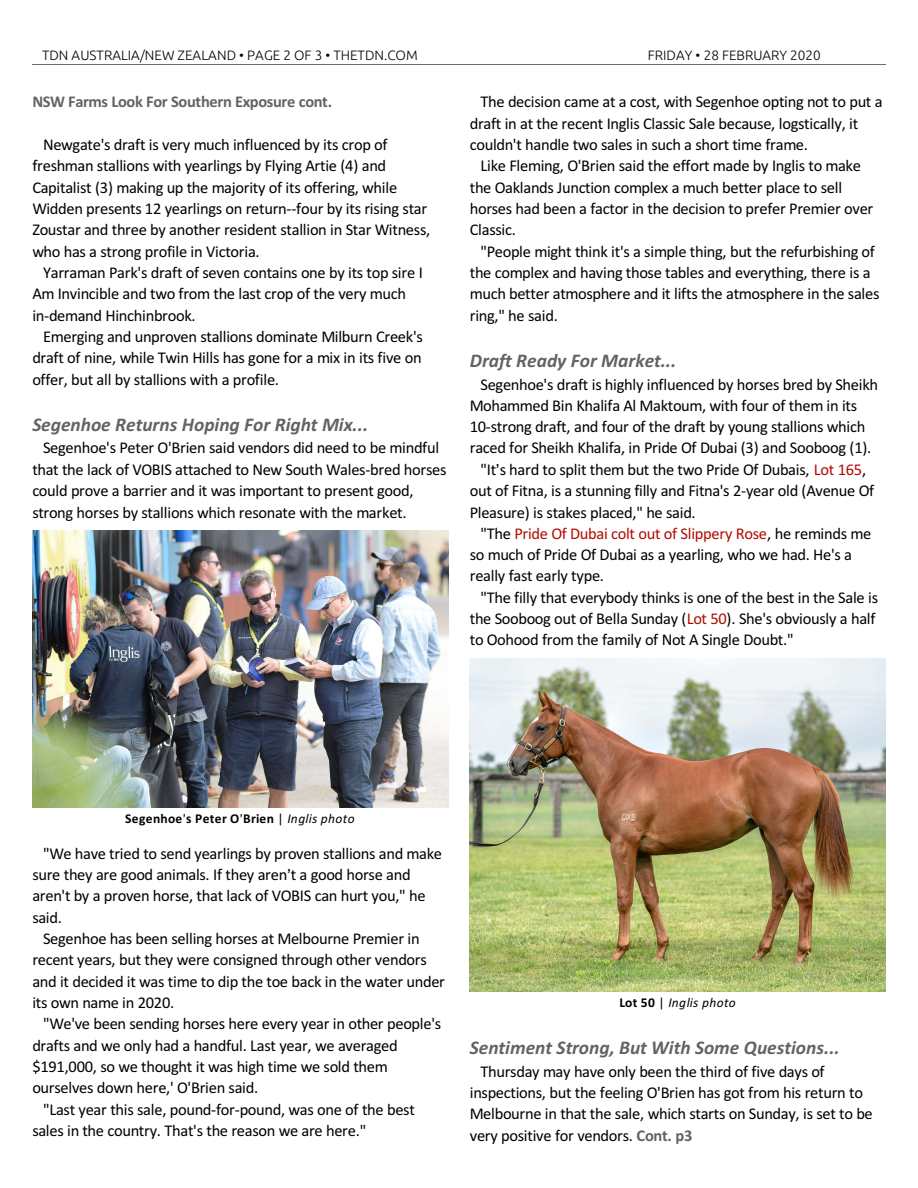
<style>
.page{position:relative;width:918px;height:1188px;background:#fff}
.page>*{position:absolute;margin:0;border:0;box-sizing:border-box;transform-origin:0 0}
.t1{font:italic 700 19.5px "Calibri";color:#636363}
.t2{font:16.5px/21.3px "Calibri";letter-spacing:-.02em;color:#000}
.t3{font:16.5px "Calibri";letter-spacing:-.02em;color:#b30a00}
.t4{font:700 16.5px "Calibri";letter-spacing:-.025em;color:#636363}
.t5{font:300 13.5px "Ubuntu";color:#000}
.t6{font:700 13.5px "Calibri";letter-spacing:.025em;color:#000}
.t7{font:italic 13.5px "Calibri";letter-spacing:.035em;color:#000}
.s1{color:#b30a00}
.s2{color:#000}
.s3{font-weight:400}
.s4{font-weight:400;font-style:italic}
.s5{font-weight:700;font-style:normal}
.s6{font-style:normal}
.s7{font-weight:700;color:#636363}
</style>
<div class="page">
<hr style="left:32px;top:64px;width:853px;height:1px;background:#6e6e6e">
<img style="left:32px;top:530px;width:416px;height:277px">
<img style="left:470px;top:658px;width:416px;height:333px">
<p class="t5" style="left:42px;top:49px;width:377px">TDN AUSTRALIA/NEW ZEALAND • PAGE 2 OF 3 • THETDN.COM</p>
<p class="t5" style="left:648px;top:49px;width:174px">FRIDAY • 28 FEBRUARY 2020</p>
<p class="t4" style="left:32px;top:95px;width:301px">NSW Farms Look For Southern Exposure cont.</p>
<p class="t2" style="left:32px;top:135px;width:399px;text-indent:11px">Newgate's draft is very much influenced by its crop of freshman stallions with yearlings by Flying Artie (4) and Capitalist (3) making up the majority of its offering, while Widden presents 12 yearlings on return--four by its rising star Zoustar and three by another resident stallion in Star Witness, who has a strong profile in Victoria.</p>
<p class="t2" style="left:32px;top:263px;width:392px;text-indent:11px">Yarraman Park's draft of seven contains one by its top sire I<br>Am Invincible and two from the last crop of the very much in-demand Hinchinbrook.</p>
<p class="t2" style="left:32px;top:327px;width:392px;text-align:justify;text-indent:11px">Emerging and unproven stallions dominate Milburn Creek's draft of nine, while Twin Hills has gone for a mix in its five on offer, but all by stallions with a profile.</p>
<p class="t1" style="left:32px;top:416px;width:337px">Segenhoe Returns Hoping For Right Mix...</p>
<p class="t2" style="left:32px;top:439px;width:416px;text-indent:11px">Segenhoe's Peter O'Brien said vendors did need to be mindful that the lack of VOBIS attached to New South Wales-bred horses could prove a barrier and it was important to present good, strong horses by stallions which resonate with the market.</p>
<p class="t2" style="left:470px;top:93px;width:414px;text-indent:11px">The decision came at a cost, with Segenhoe opting not to put a draft in at the recent Inglis Classic Sale because, logstically, it couldn't handle two sales in such a short time frame.</p>
<p class="t2" style="left:470px;top:157px;width:405px;text-indent:11px">Like Fleming, O'Brien said the effort made by Inglis to make the Oaklands Junction complex a much better place to sell horses had been a factor in the decision to prefer Premier over Classic.</p>
<p class="t2" style="left:470px;top:242px;width:411px;text-indent:11px">"People might think it's a simple thing, but the refurbishing of the complex and having those tables and everything, there is a much better atmosphere and it lifts the atmosphere in the sales ring," he said.</p>
<p class="t1" style="left:470px;top:352px;width:208px">Draft Ready For Market...</p>
<p class="t2" style="left:481px;top:375px;width:399px">Segenhoe's draft is highly influenced by horses bred by Sheikh</p>
<p class="t2" style="left:470px;top:396px;width:389px">Mohammed Bin Khalifa Al Maktoum, with four of them in its</p>
<p class="t2" style="left:470px;top:417px;width:397px">10-strong draft, and four of the draft by young stallions which</p>
<p class="t2" style="left:470px;top:439px;width:403px">raced for Sheikh Khalifa, in Pride Of Dubai (3) and Sooboog (1).</p>
<p class="t2" style="left:481px;top:460px;width:387px">"It s hard to split them but the two Pride Of Dubais, <span class="s1">Lot 165</span>,</p>
<p class="t2" style="left:470px;top:481px;width:406px">out of Fitna, is a stunning filly and Fitna's 2-year old (Avenue Of</p>
<p class="t2" style="left:470px;top:503px;width:228px">Pleasure) is stakes placed," he said.</p>
<p class="t3" style="left:481px;top:526px;width:392px"><span class="s2">"The</span> Pride Of Dubai colt out of Slippery Rose<span class="s2">, he reminds me</span></p>
<p class="t2" style="left:470px;top:545px;width:384px">so much of Pride Of Dubai as a yearling, who we had. He's a</p>
<p class="t2" style="left:470px;top:567px;width:136px">really fast early type.</p>
<p class="t2" style="left:481px;top:588px;width:399px">"The filly that everybody thinks is one of the best in the Sale is</p>
<p class="t2" style="left:470px;top:609px;width:407px">the Sooboog out of Bella Sunday (<span class="s1">Lot 50</span>). She's obviously a half</p>
<p class="t2" style="left:470px;top:631px;width:325px">to Oohood from the family of Not A Single Doubt."</p>
<p class="t6" style="left:125px;top:813px;width:231px">Segenhoe s Peter O Brien <span class="s3">|</span> <span class="s4">Inglis photo</span></p>
<p class="t2" style="left:32px;top:844px;width:411px;text-indent:11px">"We have tried to send yearlings by proven stallions and make sure they are good animals. If they aren t a good horse and aren't by a proven horse, that lack of VOBIS can hurt you," he said.</p>
<p class="t2" style="left:32px;top:929px;width:414px;text-indent:11px">Segenhoe has been selling horses at Melbourne Premier in recent years, but they were consigned through other vendors and it decided it was time to dip the toe back in the water under its own name in 2020.</p>
<p class="t2" style="left:43px;top:1015px;width:400px">"We've been sending horses here every year in other people's</p>
<p class="t2" style="left:32px;top:1036px;width:367px">drafts and we only had a handful. Last year, we averaged</p>
<p class="t2" style="left:32px;top:1057px;width:357px">$191,000, so we thought it was high time we sold them</p>
<p class="t2" style="left:32px;top:1079px;width:227px">ourselves down here,' O'Brien said.</p>
<p class="t2" style="left:43px;top:1100px;width:373px">"Last year this sale, pound-for-pound, was one of the best</p>
<p class="t2" style="left:32px;top:1121px;width:335px">sales in the country. That's the reason we are here."</p>
<p class="t7" style="left:619px;top:997px;width:118px"><span class="s5">Lot 50</span> <span class="s6">|</span> Inglis photo</p>
<p class="t1" style="left:470px;top:1039px;width:371px">Sentiment Strong, But With Some Questions...</p>
<p class="t2" style="left:470px;top:1062px;width:405px;text-indent:11px">Thursday may have only been the third of five days of inspections, but the feeling O'Brien has got from his return to Melbourne in that the sale, which starts on Sunday, is set to be very positive for vendors. <span class="s7">Cont. p3</span></p>
</div>
